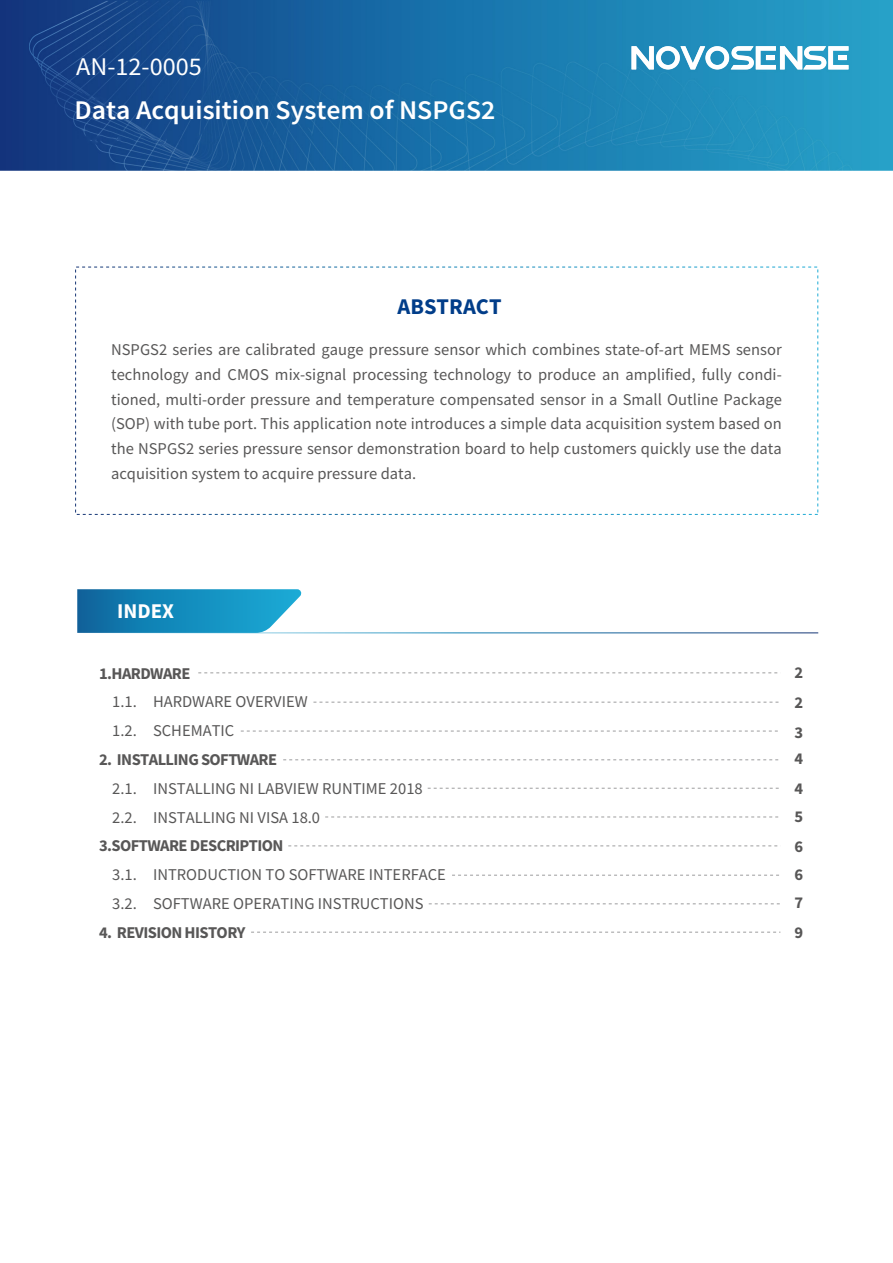
<style>
.page{position:relative;width:893px;height:1263px;background:#fff}
.page>*{position:absolute;margin:0;border:0;box-sizing:border-box;transform-origin:0 0}
.t1{font:600 27px "Source Sans Pro";color:#fff}
.t2{font:25.5px "Source Sans Pro";color:#fff}
.t3{font:700 22.5px "Source Sans Pro";color:#013d89}
.t4{font:700 21px "Source Sans Pro";color:#fff}
.t5{font:16.5px/24.8px "Source Sans Pro";color:#585757}
.t6{font:700 16.5px/29.7px "Source Sans Pro";letter-spacing:-.035em;color:#585757}
</style>
<div class="page">
<img style="left:0;top:0;width:893px;height:170px">
<svg style="left:632px;top:46px;width:216px;height:23px"></svg>
<div style="left:75px;top:267px;width:743px;height:248px;border:1px dashed #fff"></div>
<svg style="left:77px;top:589px;width:226px;height:44px;background:#2792bf"></svg>
<svg style="left:313px;top:702px;width:466px;height:1px"></svg>
<svg style="left:198px;top:672px;width:580px;height:1px"></svg>
<svg style="left:241px;top:731px;width:537px;height:1px"></svg>
<svg style="left:283px;top:759px;width:496px;height:1px"></svg>
<svg style="left:428px;top:788px;width:351px;height:1px"></svg>
<svg style="left:325px;top:817px;width:454px;height:1px"></svg>
<svg style="left:288px;top:845px;width:490px;height:1px"></svg>
<svg style="left:452px;top:875px;width:327px;height:1px"></svg>
<svg style="left:429px;top:903px;width:351px;height:1px"></svg>
<svg style="left:251px;top:932px;width:529px;height:1px"></svg>
<h2 class="t2" style="left:76px;top:51px;width:127px">AN-12-0005</h2>
<h1 class="t1" style="left:74px;top:92px;width:422px">Data Acquisition System of NSPGS2</h1>
<h3 class="t3" style="left:397px;top:291px;width:106px">ABSTRACT</h3>
<p class="t5" style="left:111px;top:337px;width:672px;text-align:justify">NSPGS2 series are calibrated gauge pressure sensor which combines state-of-art MEMS sensor technology and CMOS mix-signal processing technology to produce an amplified, fully condi&shy;tioned, multi-order pressure and temperature compensated sensor in a Small Outline Package (SOP) with tube port. This application note introduces a simple data acquisition system based on the NSPGS2 series pressure sensor demonstration board to help customers quickly use the data acquisition system to acquire pressure data.</p>
<p class="t4" style="left:117px;top:597px;width:59px">INDEX</p>
<p class="t6" style="left:99px;top:658px;width:93px">1.HARDWARE</p>
<p class="t5" style="left:112px;top:687px;width:197px;line-height:28.8px">1.1. HARDWARE OVERVIEW<br>1.2. SCHEMATIC</p>
<p class="t6" style="left:99px;top:744px;width:180px">2. INSTALLING SOFTWARE</p>
<p class="t5" style="left:112px;top:774px;width:312px;line-height:28.8px">2.1. INSTALLING NI LABVIEW RUNTIME 2018<br>2.2. INSTALLING NI VISA 18.0</p>
<p class="t6" style="left:99px;top:831px;width:186px">3.SOFTWARE DESCRIPTION</p>
<p class="t5" style="left:112px;top:860px;width:335px;line-height:28.8px">3.1. INTRODUCTION TO SOFTWARE INTERFACE<br>3.2. SOFTWARE OPERATING INSTRUCTIONS</p>
<p class="t6" style="left:99px;top:917px;width:148px">4. REVISION HISTORY</p>
<p class="t6" style="left:795px;top:658px;width:10px;text-align:justify">2<br>2<br>3</p>
<p class="t6" style="left:795px;top:743px;width:10px;line-height:30.2px">4<br>4</p>
<p class="t6" style="left:795px;top:801px;width:10px;line-height:30.2px">5<br>6</p>
<p class="t6" style="left:795px;top:861px;width:10px;line-height:27.8px">6<br>7</p>
<p class="t6" style="left:795px;top:917px;width:10px">9</p>
</div>
